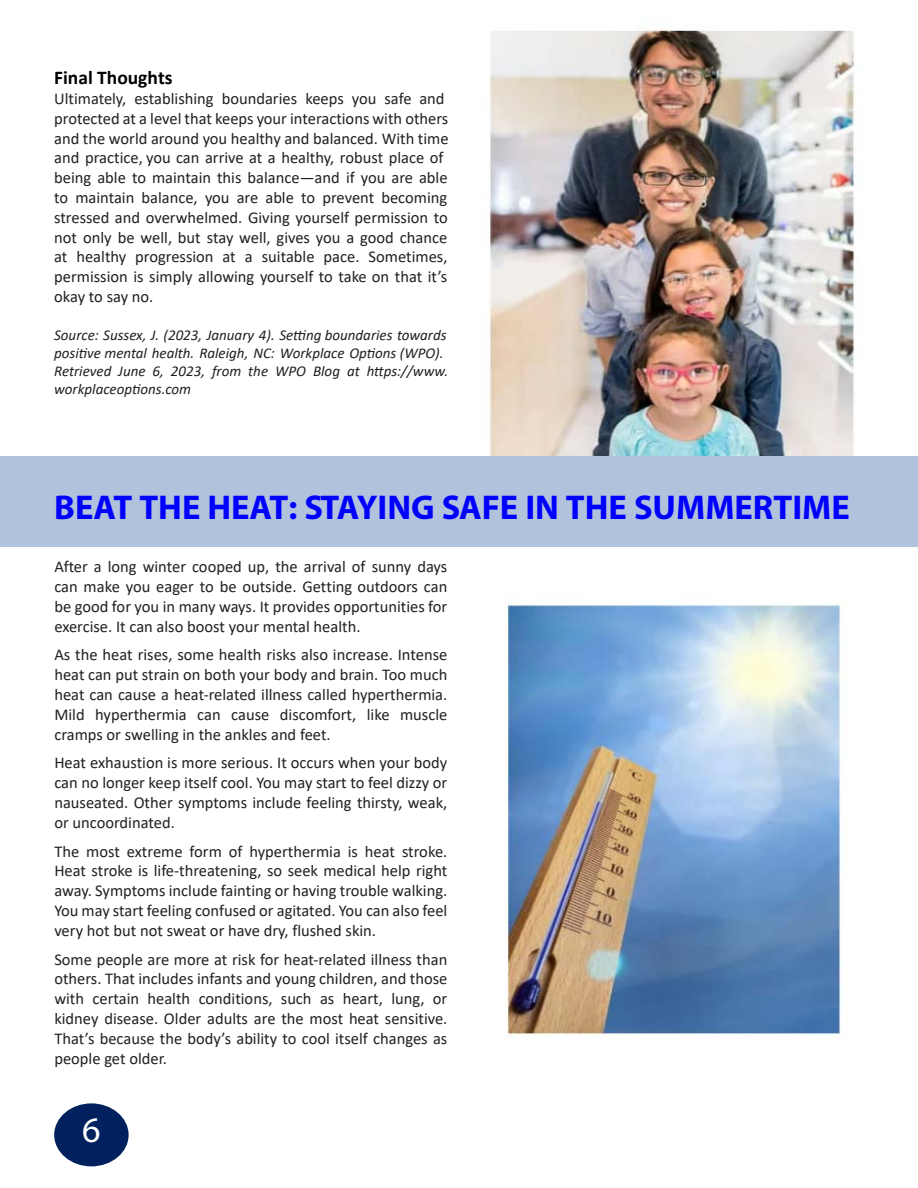
<style>
.page{position:relative;width:918px;height:1188px;background:#fff}
.page>*{position:absolute;margin:0;border:0;box-sizing:border-box;transform-origin:0 0}
.t1{font:36px "Myriad Pro";color:#fff}
.t2{font:700 34.5px "Myriad Pro";color:#00f}
.t3{font:700 19.5px "Calibri";color:#000}
.t4{font:16.5px/19.8px "Calibri";color:#231f20;text-align:justify}
.t5{font:italic 15px/18px "Calibri";color:#231f20}
</style>
<div class="page">
<img style="left:489px;top:25px;width:366px;height:431px">
<div style="left:0;top:456px;width:918px;height:91px;background:#b1c2dc"></div>
<div style="left:54px;top:1103px;width:75px;height:63px;background:#00215d;border-radius:50%"></div>
<img style="left:506px;top:596px;width:336px;height:442px">
<p class="t3" style="left:54px;top:64px;width:120px">Final Thoughts</p>
<p class="t4" style="left:54px;top:88px;width:396px;text-align:left">Ultimately, establishing boundaries keeps you safe and protected at a level that keeps your interactions with others and the world around you healthy and balanced. With time and practice, you can arrive at a healthy, robust place of being able to maintain this balance—and if you are able to maintain balance, you are able to prevent becoming stressed and overwhelmed. Giving yourself permission to not only be well, but stay well, gives you a good chance at healthy progression at a suitable pace. Sometimes, permission is simply allowing yourself to take on that it’s okay to say no.</p>
<p class="t5" style="left:54px;top:325px;width:396px">Source: Sussex, J. (2023, January 4). Setting boundaries towards positive mental health. Raleigh, NC: Workplace Options (WPO).<br>Retrieved June 6, 2023, from the WPO Blog at https://www. workplaceoptions.com</p>
<p class="t2" style="left:54px;top:487px;width:797px">BEAT THE HEAT: STAYING SAFE IN THE SUMMERTIME</p>
<p class="t4" style="left:54px;top:556px;width:395px">After a long winter cooped up, the arrival of sunny days can make you eager to be outside. Getting outdoors can be good for you in many ways. It provides opportunities for exercise. It can also boost your mental health.</p>
<p class="t4" style="left:54px;top:645px;width:395px">As the heat rises, some health risks also increase. Intense heat can put strain on both your body and brain. Too much heat can cause a heat-related illness called hyperthermia.<br>Mild hyperthermia can cause discomfort, like muscle cramps or swelling in the ankles and feet.</p>
<p class="t4" style="left:54px;top:753px;width:395px">Heat exhaustion is more serious. It occurs when your body can no longer keep itself cool. You may start to feel dizzy or nauseated. Other symptoms include feeling thirsty, weak, or uncoordinated.</p>
<p class="t4" style="left:54px;top:841px;width:395px">The most extreme form of hyperthermia is heat stroke.<br>Heat stroke is life-threatening, so seek medical help right away. Symptoms include fainting or having trouble walking.<br>You may start feeling confused or agitated. You can also feel very hot but not sweat or have dry, flushed skin.</p>
<p class="t4" style="left:54px;top:949px;width:395px">Some people are more at risk for heat-related illness than others. That includes infants and young children, and those with certain health conditions, such as heart, lung, or kidney disease. Older adults are the most heat sensitive.<br>That’s because the body’s ability to cool itself changes as people get older.</p>
<p class="t1" style="left:82px;top:1107px;width:20px">6</p>
</div>
